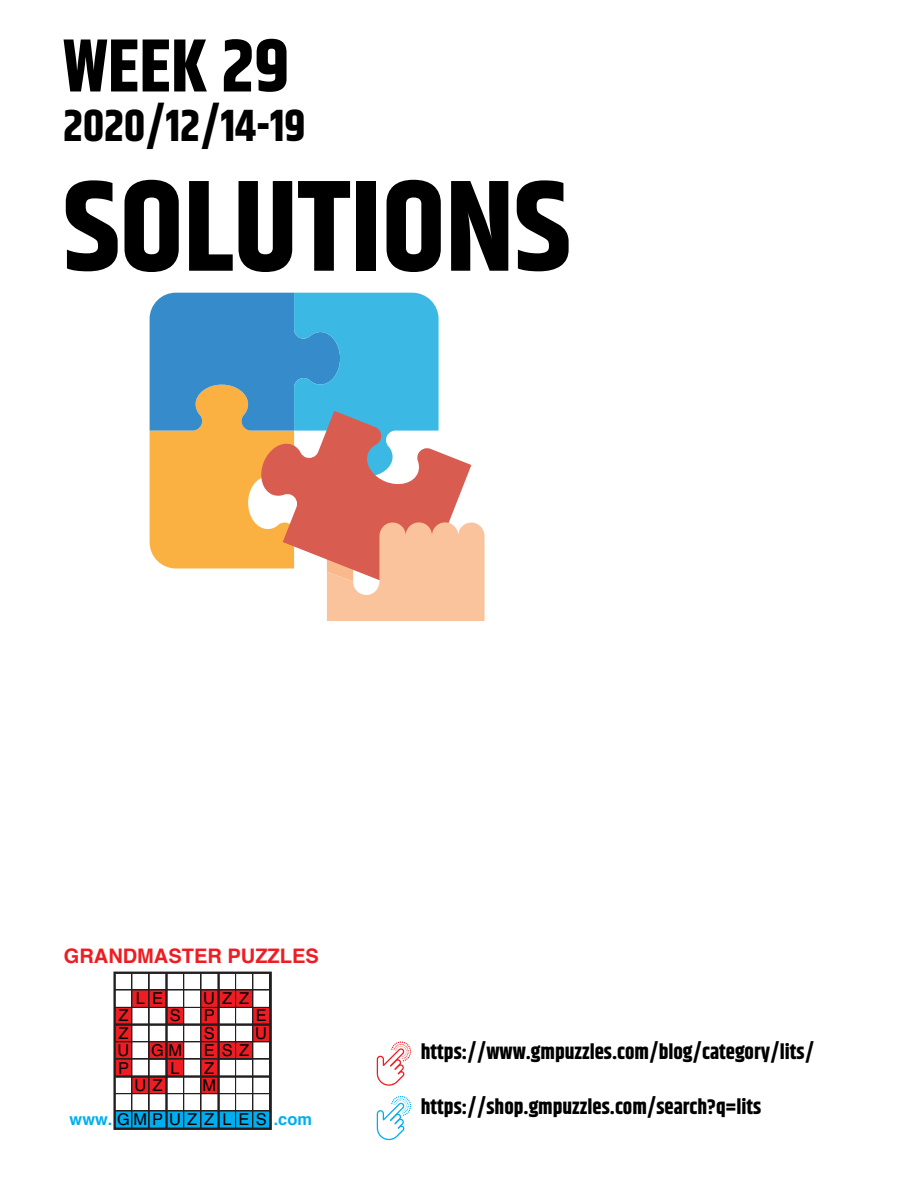
<style>
.page{position:relative;width:918px;height:1188px;background:#fff}
.page>*{position:absolute;margin:0;border:0;box-sizing:border-box;transform-origin:0 0}
.t1{font:700 129.45px "Khand";color:#000001}
.t2{font:700 75px "Khand";color:#000001}
.t3{font:700 45px "Khand";color:#000001}
.t4{font:700 21px "Khand";color:#000001}
.t5{font:700 20.1px "Helvetica";color:#ee1d23}
.t6{font:16.35px/34.5px "Helvetica";letter-spacing:.38em;color:#010101}
.s1{font-weight:700;color:#00aeef}
</style>
<div class="page">
<svg style="left:150px;top:293px;width:335px;height:328px"></svg>
<div style="left:115px;top:1111px;width:156px;height:17px;background:#00aeef"></div>
<div style="left:132px;top:990px;width:35px;height:18px;background:#ee1d23"></div>
<div style="left:201px;top:990px;width:52px;height:18px;background:#ee1d23"></div>
<div style="left:115px;top:1007px;width:17px;height:18px;background:#ee1d23"></div>
<div style="left:167px;top:1007px;width:17px;height:18px;background:#ee1d23"></div>
<div style="left:201px;top:1007px;width:17px;height:18px;background:#ee1d23"></div>
<div style="left:253px;top:1007px;width:17px;height:18px;background:#ee1d23"></div>
<div style="left:115px;top:1025px;width:17px;height:17px;background:#ee1d23"></div>
<div style="left:201px;top:1025px;width:17px;height:17px;background:#ee1d23"></div>
<div style="left:253px;top:1025px;width:17px;height:17px;background:#ee1d23"></div>
<div style="left:115px;top:1042px;width:17px;height:17px;background:#ee1d23"></div>
<div style="left:149px;top:1042px;width:35px;height:17px;background:#ee1d23"></div>
<div style="left:201px;top:1042px;width:52px;height:17px;background:#ee1d23"></div>
<div style="left:115px;top:1059px;width:17px;height:18px;background:#ee1d23"></div>
<div style="left:167px;top:1059px;width:17px;height:18px;background:#ee1d23"></div>
<div style="left:201px;top:1059px;width:17px;height:18px;background:#ee1d23"></div>
<div style="left:132px;top:1077px;width:35px;height:17px;background:#ee1d23"></div>
<div style="left:201px;top:1077px;width:17px;height:17px;background:#ee1d23"></div>
<hr style="left:115px;top:990px;width:52px;height:1px;background:#231f20">
<hr style="left:167px;top:990px;width:51px;height:1px;background:#231f20">
<hr style="left:132px;top:973px;width:1px;height:52px;background:#231f20">
<hr style="left:184px;top:973px;width:1px;height:52px;background:#231f20">
<hr style="left:201px;top:973px;width:1px;height:52px;background:#231f20">
<hr style="left:253px;top:973px;width:1px;height:52px;background:#231f20">
<hr style="left:115px;top:1042px;width:51px;height:1px;background:#231f20">
<hr style="left:167px;top:1042px;width:52px;height:1px;background:#231f20">
<hr style="left:132px;top:1025px;width:1px;height:51px;background:#231f20">
<hr style="left:184px;top:1025px;width:1px;height:52px;background:#231f20">
<hr style="left:201px;top:1025px;width:1px;height:52px;background:#231f20">
<hr style="left:253px;top:1025px;width:1px;height:52px;background:#231f20">
<hr style="left:115px;top:1111px;width:51px;height:1px;background:#231f20">
<hr style="left:167px;top:1111px;width:51px;height:1px;background:#231f20">
<hr style="left:132px;top:1077px;width:1px;height:51px;background:#231f20">
<hr style="left:184px;top:1077px;width:1px;height:51px;background:#231f20">
<hr style="left:201px;top:1077px;width:1px;height:51px;background:#231f20">
<hr style="left:253px;top:1077px;width:1px;height:51px;background:#231f20">
<hr style="left:219px;top:990px;width:51px;height:1px;background:#231f20">
<hr style="left:219px;top:1042px;width:51px;height:1px;background:#231f20">
<hr style="left:219px;top:1111px;width:51px;height:1px;background:#231f20">
<div style="left:113px;top:972px;width:159px;height:158px;border:2px solid #231f20"></div>
<hr style="left:165px;top:972px;width:3px;height:156px;background:#231f20">
<hr style="left:217px;top:973px;width:3px;height:155px;background:#231f20">
<hr style="left:115px;top:1075px;width:155px;height:3px;background:#231f20">
<hr style="left:114px;top:1023px;width:156px;height:3px;background:#231f20">
<hr style="left:114px;top:972px;width:1px;height:157px;background:#231f20">
<hr style="left:131px;top:973px;width:1px;height:156px;background:#231f20">
<hr style="left:149px;top:973px;width:1px;height:156px;background:#231f20">
<hr style="left:183px;top:973px;width:1px;height:156px;background:#231f20">
<hr style="left:200px;top:973px;width:1px;height:156px;background:#231f20">
<hr style="left:235px;top:973px;width:1px;height:156px;background:#231f20">
<hr style="left:252px;top:973px;width:1px;height:156px;background:#231f20">
<hr style="left:270px;top:973px;width:1px;height:156px;background:#231f20">
<hr style="left:115px;top:972px;width:155px;height:1px;background:#231f20">
<hr style="left:115px;top:989px;width:155px;height:1px;background:#231f20">
<hr style="left:115px;top:1007px;width:155px;height:1px;background:#231f20">
<hr style="left:115px;top:1041px;width:155px;height:1px;background:#231f20">
<hr style="left:115px;top:1059px;width:155px;height:1px;background:#231f20">
<hr style="left:115px;top:1093px;width:155px;height:1px;background:#231f20">
<hr style="left:115px;top:1110px;width:155px;height:1px;background:#231f20">
<hr style="left:115px;top:1128px;width:155px;height:1px;background:#231f20">
<svg style="left:377px;top:1096px;width:34px;height:45px"></svg>
<svg style="left:377px;top:1041px;width:34px;height:45px"></svg>
<h2 class="t2" style="left:63px;top:13px;width:227px">WEEK 29</h2>
<h3 class="t3" style="left:63px;top:94px;width:244px">2020/12/14-19</h3>
<h1 class="t1" style="left:63px;top:135px;width:509px">SOLUTIONS</h1>
<p class="t5" style="left:64px;top:943px;width:257px">GRANDMASTER PUZZLES</p>
<p class="t6" style="left:136px;top:981px;width:29px">L E</p>
<p class="t6" style="left:203px;top:981px;width:47px">UZZ</p>
<p class="t6" style="left:118px;top:998px;width:12px">Z</p>
<p class="t6" style="left:170px;top:998px;width:12px">S</p>
<p class="t6" style="left:204px;top:998px;width:12px">P</p>
<p class="t6" style="left:256px;top:998px;width:12px">E</p>
<p class="t6" style="left:118px;top:1016px;width:12px">Z</p>
<p class="t6" style="left:204px;top:1016px;width:12px">S</p>
<p class="t6" style="left:255px;top:1016px;width:13px">U</p>
<p class="t6" style="left:117px;top:1033px;width:13px">U</p>
<p class="t6" style="left:151px;top:1033px;width:32px">G M</p>
<p class="t6" style="left:204px;top:1033px;width:47px">ESZ</p>
<p class="t6" style="left:118px;top:1051px;width:12px">P</p>
<p class="t6" style="left:171px;top:1051px;width:11px">L</p>
<p class="t6" style="left:204px;top:1051px;width:12px">Z</p>
<p class="t6" style="left:134px;top:1068px;width:30px">U Z</p>
<p class="t6" style="left:70px;top:1068px;width:244px;text-indent:133px">M <span class="s1">www.</span>GMPUZ Z L ES <span class="s1">.com</span></p>
<p class="t4" style="left:421px;top:1037px;width:395px">https://www.gmpuzzles.com/blog/category/lits/</p>
<p class="t4" style="left:421px;top:1092px;width:342px">https://shop.gmpuzzles.com/search?q=lits</p>
</div>
